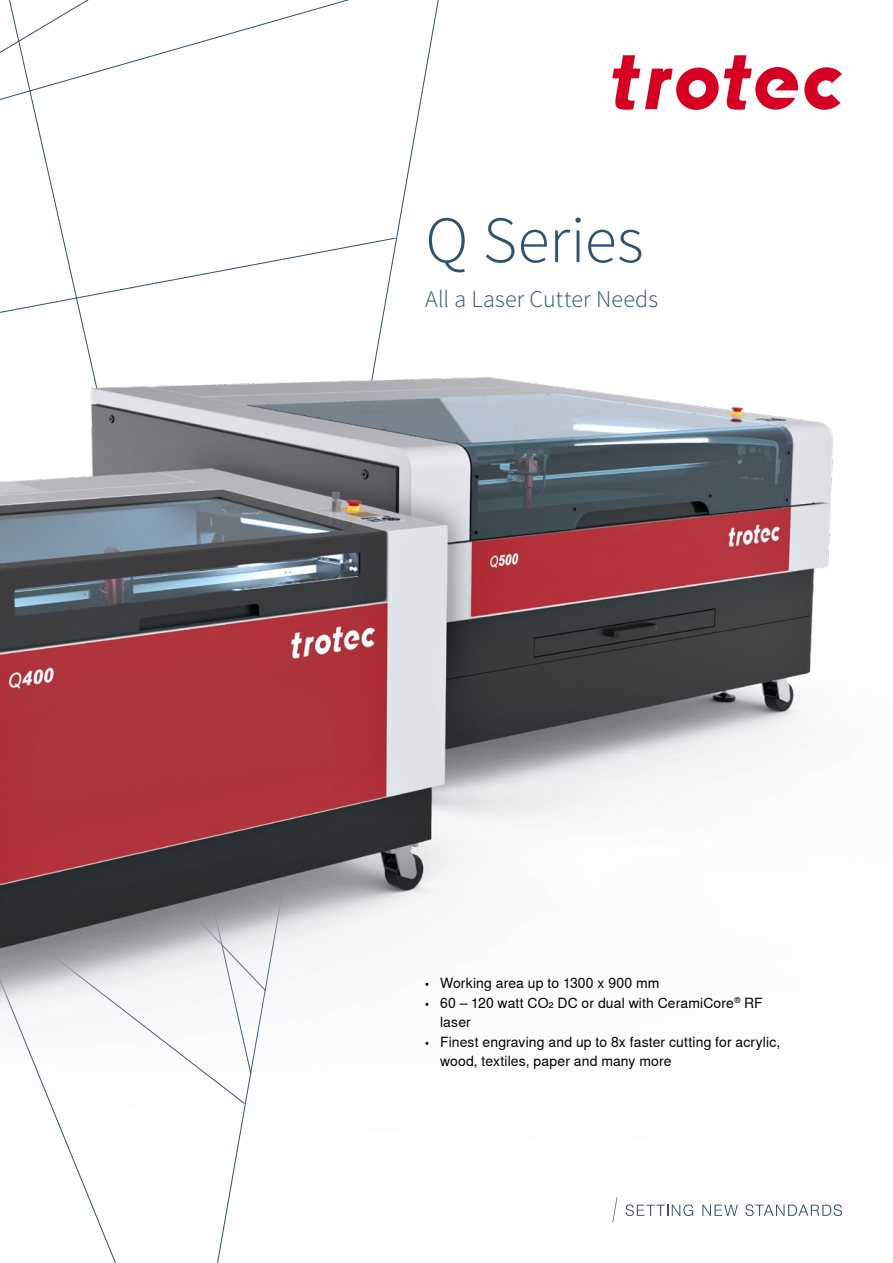
<style>
.page{position:relative;width:893px;height:1263px;background:#fff}
.page>*{position:absolute;margin:0;border:0;box-sizing:border-box;transform-origin:0 0}
.t1{font:300 66px "Source Sans Pro";letter-spacing:.005em;color:#2e536c}
.t2{font:300 24px "Source Sans Pro";letter-spacing:.005em;color:#2e536c}
.t3{font:13.95px/19.5px "Nimbus Sans Global";letter-spacing:.01em;color:#000}
.s1{font-family:"Source Sans Pro";font-weight:300}
</style>
<div class="page">
<img style="left:0;top:203px;width:833px;height:968px">
<svg style="left:612px;top:55px;width:230px;height:55px"></svg>
<svg style="left:612px;top:1197px;width:5px;height:25px"></svg>
<svg style="left:625px;top:1204px;width:68px;height:12px"></svg>
<svg style="left:702px;top:1205px;width:36px;height:11px"></svg>
<svg style="left:745px;top:1204px;width:97px;height:12px"></svg>
<h1 class="t1" style="left:425px;top:200px;width:220px">Q Series</h1>
<h2 class="t2" style="left:425px;top:284px;width:234px">All a Laser Cutter Needs</h2>
<p class="t3" style="left:425px;top:974px;width:236px"><span class="s1">•</span> Working area up to 1300 x 900 mm</p>
<p class="t3" style="left:440px;top:993px;width:324px;text-indent:-15px"><span class="s1">•</span> 60 – 120 watt CO₂ DC or dual with CeramiCore<sup>®</sup> RF laser</p>
<p class="t3" style="left:440px;top:1032px;width:342px;text-indent:-15px"><span class="s1">•</span> Finest engraving and up to 8x faster cutting for acrylic, wood, textiles, paper and many more</p>
</div>
